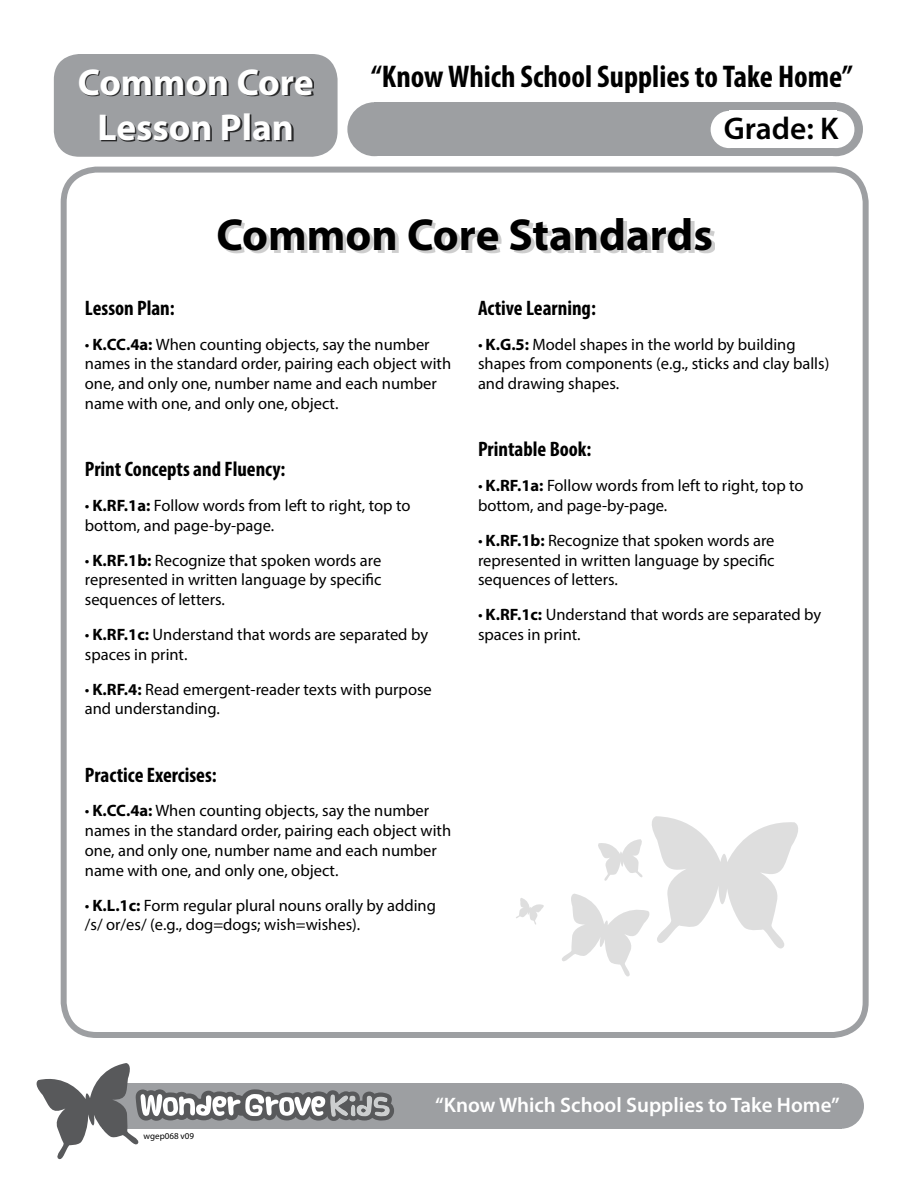
<style>
.page{position:relative;width:918px;height:1188px;background:#fff}
.page>*{position:absolute;margin:0;border:0;box-sizing:border-box;transform-origin:0 0}
.t1{font:700 45px "Myriad Pro";color:#000}
.t2{font:700 37.5px/45px "Myriad Pro";color:#fff;text-align:center}
.t3{font:700 condensed 31.5px "Myriad Pro";color:#000}
.t4{font:600 31.5px "Myriad Pro";color:#000}
.t5{font:700 condensed 21px "Myriad Pro";color:#000}
.t6{font:600 21px "Myriad Pro";color:#fff}
.t7{font:16.5px/19.8px "Myriad Pro";color:#000}
.t8{font:9px "Myriad Pro";color:#000}
.s1{font-weight:700}
</style>
<div class="page">
<div style="left:61px;top:167px;width:808px;height:871px;border:6px solid #9d9fa2;border-radius:33px"></div>
<div style="left:54px;top:54px;width:284px;height:103px;background:#9d9fa2;border-radius:26px"></div>
<div style="left:819px;top:1083px;width:45px;height:46px;background:#9d9fa2;border-radius:50%"></div>
<div style="left:102px;top:1083px;width:739px;height:46px;background:#9d9fa2"></div>
<svg style="left:36px;top:1063px;width:358px;height:97px"></svg>
<div style="left:80px;top:70px;width:234px;height:72px;background:#000;opacity:.75"></div>
<div style="left:809px;top:102px;width:54px;height:54px;background:#9d9fa2;border-radius:50%"></div>
<div style="left:347px;top:102px;width:54px;height:54px;background:#9d9fa2;border-radius:50%"></div>
<div style="left:374px;top:102px;width:462px;height:54px;background:#9d9fa2"></div>
<div style="left:818px;top:111px;width:36px;height:37px;background:#fff;border-radius:50%"></div>
<div style="left:729px;top:111px;width:108px;height:37px;background:#fff"></div>
<div style="left:711px;top:111px;width:37px;height:37px;background:#fff;border-radius:50%"></div>
<div style="left:221px;top:221px;width:494px;height:33px;background:#000;opacity:.2"></div>
<svg style="left:516px;top:898px;width:28px;height:27px"></svg>
<svg style="left:562px;top:816px;width:236px;height:161px"></svg>
<h2 class="t2" style="left:78px;top:58px;width:237px">Common Core<br>Lesson Plan</h2>
<h3 class="t3" style="left:371px;top:56px;width:483px">“Know Which School Supplies to Take Home”</h3>
<h3 class="t4" style="left:724px;top:109px;width:116px">Grade: K</h3>
<h1 class="t1" style="left:216px;top:205px;width:498px">Common Core Standards</h1>
<p class="t5" style="left:85px;top:295px;width:91px">Lesson Plan:</p>
<p class="t7" style="left:85px;top:334px;width:368px">• <span class="s1">K.CC.4a:</span> When counting objects, say the number names in the standard order, pairing each object with one, and only one, number name and each number name with one, and only one, object.</p>
<p class="t5" style="left:85px;top:456px;width:202px">Print Concepts and Fluency:</p>
<p class="t7" style="left:85px;top:495px;width:327px">• <span class="s1">K.RF.1a:</span> Follow words from left to right, top to bottom, and page-by-page.</p>
<p class="t7" style="left:85px;top:550px;width:298px;text-align:justify">• <span class="s1">K.RF.1b:</span> Recognize that spoken words are represented in written language by specific sequences of letters.</p>
<p class="t7" style="left:85px;top:624px;width:345px">• <span class="s1">K.RF.1c:</span> Understand that words are separated by spaces in print.</p>
<p class="t7" style="left:85px;top:679px;width:349px">• <span class="s1">K.RF.4:</span> Read emergent-reader texts with purpose and understanding.</p>
<p class="t5" style="left:85px;top:762px;width:133px">Practice Exercises:</p>
<p class="t7" style="left:85px;top:801px;width:368px">• <span class="s1">K.CC.4a:</span> When counting objects, say the number names in the standard order, pairing each object with one, and only one, number name and each number name with one, and only one, object.</p>
<p class="t7" style="left:85px;top:895px;width:353px">• <span class="s1">K.L.1c:</span> Form regular plural nouns orally by adding /s/ or/es/ (e.g., dog=dogs; wish=wishes).</p>
<p class="t5" style="left:478px;top:295px;width:119px">Active Learning:</p>
<p class="t7" style="left:478px;top:334px;width:353px">• <span class="s1">K.G.5:</span> Model shapes in the world by building shapes from components (e.g., sticks and clay balls) and drawing shapes.</p>
<p class="t5" style="left:478px;top:436px;width:115px">Printable Book:</p>
<p class="t7" style="left:478px;top:476px;width:327px">• <span class="s1">K.RF.1a:</span> Follow words from left to right, top to bottom, and page-by-page.</p>
<p class="t7" style="left:478px;top:530px;width:298px;text-align:justify">• <span class="s1">K.RF.1b:</span> Recognize that spoken words are represented in written language by specific sequences of letters.</p>
<p class="t7" style="left:478px;top:605px;width:345px">• <span class="s1">K.RF.1c:</span> Understand that words are separated by spaces in print.</p>
<p class="t8" style="left:144px;top:1130px;width:52px">wgep068 v09</p>
<p class="t6" style="left:435px;top:1092px;width:406px">“Know Which School Supplies to Take Home”</p>
</div>
